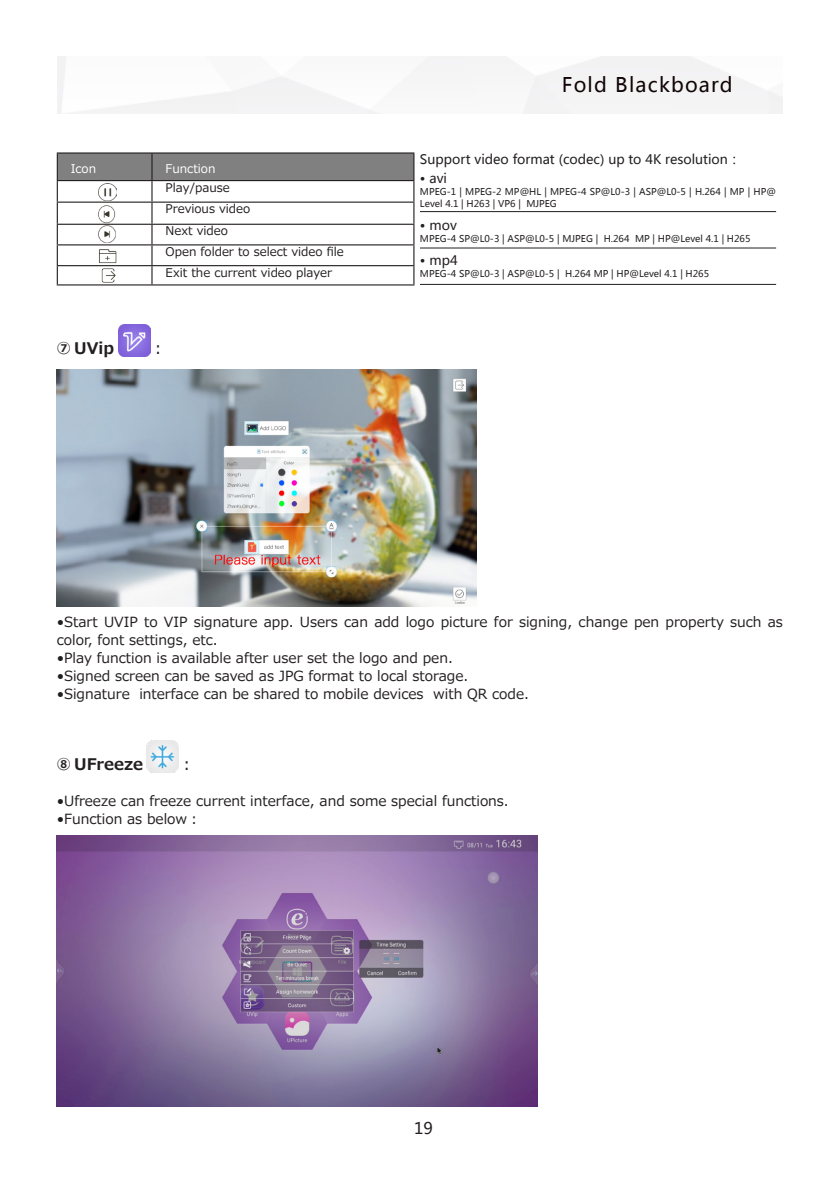
<style>
.page{position:relative;width:840px;height:1191px;background:#fff}
.page>*{position:absolute;margin:0;border:0;box-sizing:border-box;transform-origin:0 0}
.t1{font:20px "Microsoft Ya Hei";letter-spacing:.06em;color:#110405}
.t2{font:700 16px "Meiryo UI";color:#231f20}
.t3{font:16px "Microsoft Ya Hei";color:#231f20}
.t4{font:16px "Meiryo UI";color:#231f20}
.t5{font:14px/18px "Meiryo UI";color:#231f20}
.t6{font:13px "Microsoft Ya Hei";color:#231f20}
.t7{font:12px "Meiryo UI";color:#231f20}
.t8{font:12px "Meiryo UI";color:#fff}
.t9{font:9.4px/12px "Microsoft Ya Hei";color:#231f20}
.s1{font-size:14px}
</style>
<div class="page">
<hr style="left:57px;top:152px;width:95px;height:2px;background:#231f20">
<hr style="left:152px;top:152px;width:262px;height:2px;background:#231f20">
<svg style="left:57px;top:153px;width:357px;height:131px"></svg>
<hr style="left:57px;top:284px;width:95px;height:1px;background:#231f20">
<hr style="left:152px;top:284px;width:262px;height:1px;background:#231f20">
<img style="left:99px;top:183px;width:17px;height:17px">
<img style="left:96px;top:204px;width:22px;height:40px">
<img style="left:97px;top:246px;width:21px;height:38px">
<img style="left:118px;top:324px;width:32px;height:32px">
<img style="left:57px;top:370px;width:419px;height:236px">
<img style="left:147px;top:740px;width:32px;height:32px">
<img style="left:57px;top:835px;width:480px;height:271px">
<hr style="left:420px;top:211px;width:355px;height:1px;background:#231f20">
<hr style="left:420px;top:248px;width:355px;height:1px;background:#231f20">
<hr style="left:420px;top:284px;width:355px;height:1px;background:#231f20">
<p class="t8" style="left:71px;top:160px;width:27px">Icon</p>
<p class="t8" style="left:165px;top:160px;width:51px">Function</p>
<p class="t7" style="left:165px;top:179px;width:65px">Play/pause</p>
<p class="t7" style="left:165px;top:200px;width:86px">Previous video</p>
<p class="t7" style="left:165px;top:223px;width:64px">Next video</p>
<p class="t7" style="left:165px;top:243px;width:179px">Open folder to select video file</p>
<p class="t7" style="left:165px;top:264px;width:168px">Exit the current video player</p>
<p class="t2" style="left:57px;top:337px;width:59px"><span class="s1">⑦</span> UVip</p>
<p class="t4" style="left:150px;top:337px;width:17px">：</p>
<h1 class="t1" style="left:561px;top:71px;width:172px">Fold Blackboard</h1>
<p class="t6" style="left:420px;top:150px;width:322px">Support video format (codec) up to 4K resolution：</p>
<p class="t6" style="left:420px;top:169px;width:29px">• avi</p>
<p class="t9" style="left:420px;top:186px;width:357px">MPEG-1 | MPEG-2 MP@HL | MPEG-4 SP@L0-3 | ASP@L0-5 | H.264 | MP | HP@<br>Level 4.1 | H263 | VP6 | MJPEG</p>
<p class="t6" style="left:420px;top:216px;width:38px">• mov</p>
<p class="t9" style="left:420px;top:233px;width:332px">MPEG-4 SP@L0-3 | ASP@L0-5 | MJPEG | H.264 MP | HP@Level 4.1 | H265</p>
<p class="t6" style="left:420px;top:251px;width:39px">• mp4</p>
<p class="t9" style="left:420px;top:268px;width:290px">MPEG-4 SP@L0-3 | ASP@L0-5 | H.264 MP | HP@Level 4.1 | H265</p>
<p class="t5" style="left:57px;top:613px;width:727px">•Start UVIP to VIP signature app. Users can add logo picture for signing, change pen property such as color, font settings, etc.</p>
<p class="t5" style="left:57px;top:649px;width:397px">•Play function is available after user set the logo and pen.</p>
<p class="t5" style="left:57px;top:667px;width:413px">•Signed screen can be saved as JPG format to local storage.</p>
<p class="t5" style="left:57px;top:685px;width:473px">•Signature interface can be shared to mobile devices with QR code.</p>
<p class="t2" style="left:57px;top:753px;width:88px"><span class="s1">⑧</span> UFreeze</p>
<p class="t4" style="left:179px;top:753px;width:17px">：</p>
<p class="t5" style="left:57px;top:792px;width:453px">•Ufreeze can freeze current interface, and some special functions.</p>
<p class="t5" style="left:57px;top:810px;width:146px">•Function as below：</p>
<p class="t3" style="left:414px;top:1117px;width:20px">19</p>
</div>
